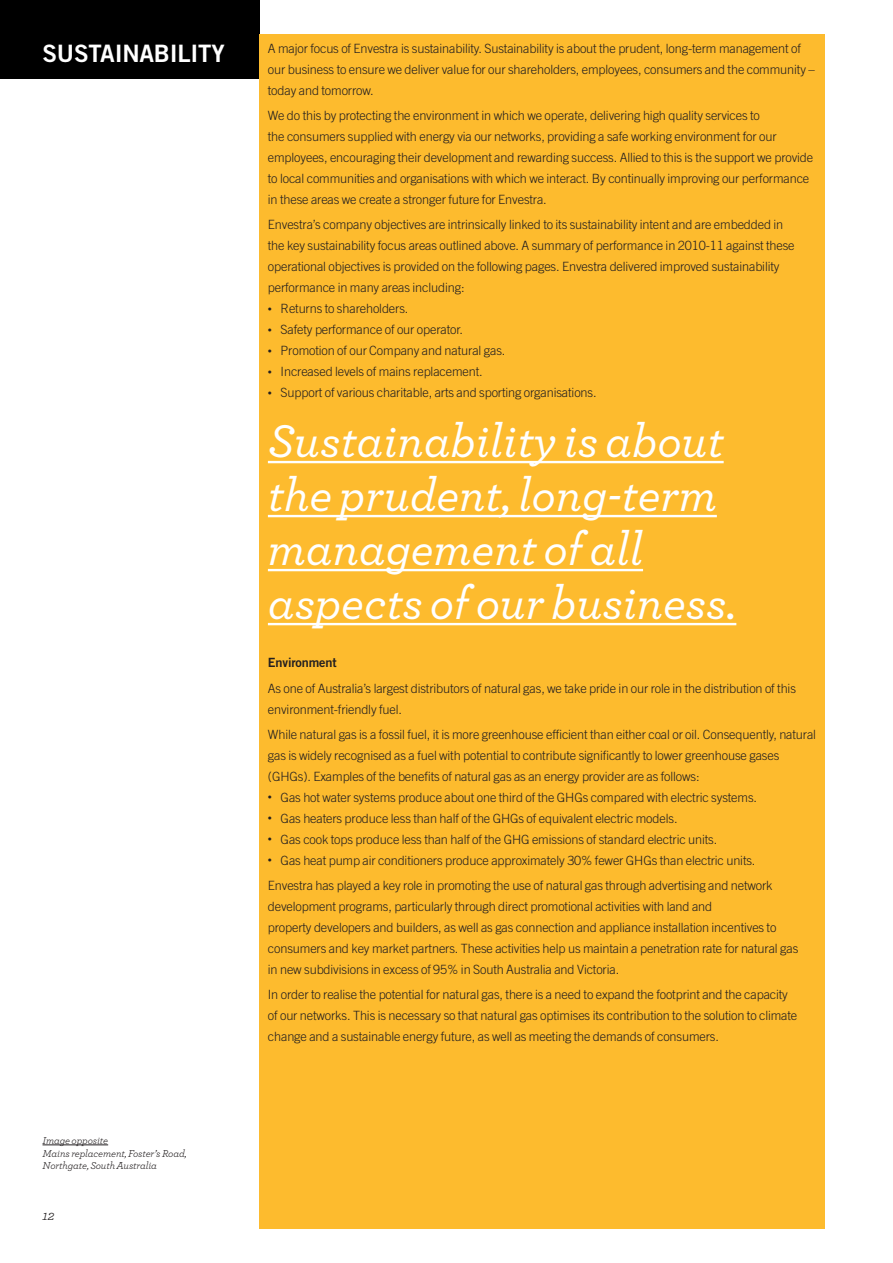
<style>
.page{position:relative;width:893px;height:1263px;background:#fff}
.page>*{position:absolute;margin:0;border:0;box-sizing:border-box;transform-origin:0 0}
.t1{font:italic 500 48px/54px "Archer";color:#fff}
.t2{font:24px "Trade Gothic Bold Two";color:#fff}
.t3{font:italic 14.25px "Archer";color:#231f20}
.t4{font:300 12.75px/21px "Trade Gothic";letter-spacing:-.01em;color:#231f20}
.t5{font:12.75px "Trade Gothic Bold Two";color:#231f20}
.t6{font:italic 10.5px/12.8px "Archer";letter-spacing:-.01em;color:#231f20}
.s1{font-size:8.25px}
</style>
<div class="page">
<div style="left:0;top:0;width:259px;height:79px;background:#000"></div>
<div style="left:259px;top:34px;width:566px;height:1195px;background:#fdbb2e"></div>
<hr style="left:268px;top:461px;width:456px;height:2px;background:#fff">
<hr style="left:268px;top:515px;width:449px;height:2px;background:#fff">
<hr style="left:268px;top:569px;width:375px;height:2px;background:#fff">
<hr style="left:268px;top:623px;width:468px;height:2px;background:#fff">
<hr style="left:43px;top:1144px;width:65px;height:1px;background:#231f20">
<h2 class="t2" style="left:43px;top:39px;width:60px">SUSTAINA</h2>
<h2 class="t2" style="left:154px;top:39px;width:27px">BILIT</h2>
<h2 class="t2" style="left:211px;top:39px;width:15px">Y</h2>
<p class="t4" style="left:268px;top:37px;width:548px">A major focus of Envestra is sustainability. Sustainability is about the prudent, long-term management of our business to ensure we deliver value for our shareholders, employees, consumers and the community – today and tomorrow.</p>
<p class="t4" style="left:268px;top:105px;width:547px">We do this by protecting the environment in which we operate, delivering high quality services to<br>the consumers supplied with energy via our networks, providing a safe working environment for our employees, encouraging their development and rewarding success. Allied to this is the support we provide to local communities and organisations with which we interact. By continually improving our performance in these areas we create a stronger future for Envestra.</p>
<p class="t4" style="left:268px;top:214px;width:528px">Envestra’s company objectives are intrinsically linked to its sustainability intent and are embedded in the key sustainability focus areas outlined above. A summary of performance in 2010-11 against these operational objectives is provided on the following pages. Envestra delivered improved sustainability performance in many areas including:</p>
<p class="t4" style="left:268px;top:298px;width:142px"><span class="s1">•</span> Returns to shareholders.</p>
<p class="t4" style="left:268px;top:319px;width:197px"><span class="s1">•</span> Safety performance of our operator.</p>
<p class="t4" style="left:268px;top:340px;width:239px"><span class="s1">•</span> Promotion of our Company and natural gas.</p>
<p class="t4" style="left:268px;top:361px;width:216px"><span class="s1">•</span> Increased levels of mains replacement.</p>
<p class="t4" style="left:268px;top:382px;width:330px"><span class="s1">•</span> Support of various charitable, arts and sporting organisations.</p>
<p class="t6" style="left:43px;top:1133px;width:146px">Image opposite<br>Mains replacement, Foster’s Road,<br>Northgate, South Australia</p>
<p class="t3" style="left:43px;top:1205px;width:13px">12</p>
<h1 class="t1" style="left:268px;top:411px;width:470px">Sustainability is about the prudent, long-term management of all aspects of our business.</h1>
<p class="t5" style="left:262px;top:655px;width:76px">Environment</p>
<p class="t4" style="left:268px;top:677px;width:530px">As one of Australia’s largest distributors of natural gas, we take pride in our role in the distribution of this environment-friendly fuel.</p>
<p class="t4" style="left:268px;top:724px;width:550px">While natural gas is a fossil fuel, it is more greenhouse efficient than either coal or oil. Consequently, natural gas is widely recognised as a fuel with potential to contribute significantly to lower greenhouse gases (GHGs). Examples of the benefits of natural gas as an energy provider are as follows:</p>
<p class="t4" style="left:268px;top:787px;width:491px"><span class="s1">•</span> Gas hot water systems produce about one third of the GHGs compared with electric systems.</p>
<p class="t4" style="left:268px;top:808px;width:411px"><span class="s1">•</span> Gas heaters produce less than half of the GHGs of equivalent electric models.</p>
<p class="t4" style="left:268px;top:829px;width:451px"><span class="s1">•</span> Gas cook tops produce less than half of the GHG emissions of standard electric units.</p>
<p class="t4" style="left:268px;top:847px;width:506px;line-height:25.2px"><span class="s1">•</span> Gas heat pump air conditioners produce approximately 30% fewer GHGs than electric units.<br>Envestra has played a key role in promoting the use of natural gas through advertising and network</p>
<p class="t4" style="left:268px;top:896px;width:532px">development programs, particularly through direct promotional activities with land and<br>property developers and builders, as well as gas connection and appliance installation incentives to consumers and key market partners. These activities help us maintain a penetration rate for natural gas in new subdivisions in excess of 95% in South Australia and Victoria.</p>
<p class="t4" style="left:268px;top:984px;width:531px">In order to realise the potential for natural gas, there is a need to expand the footprint and the capacity of our networks. This is necessary so that natural gas optimises its contribution to the solution to climate change and a sustainable energy future, as well as meeting the demands of consumers.</p>
</div>
